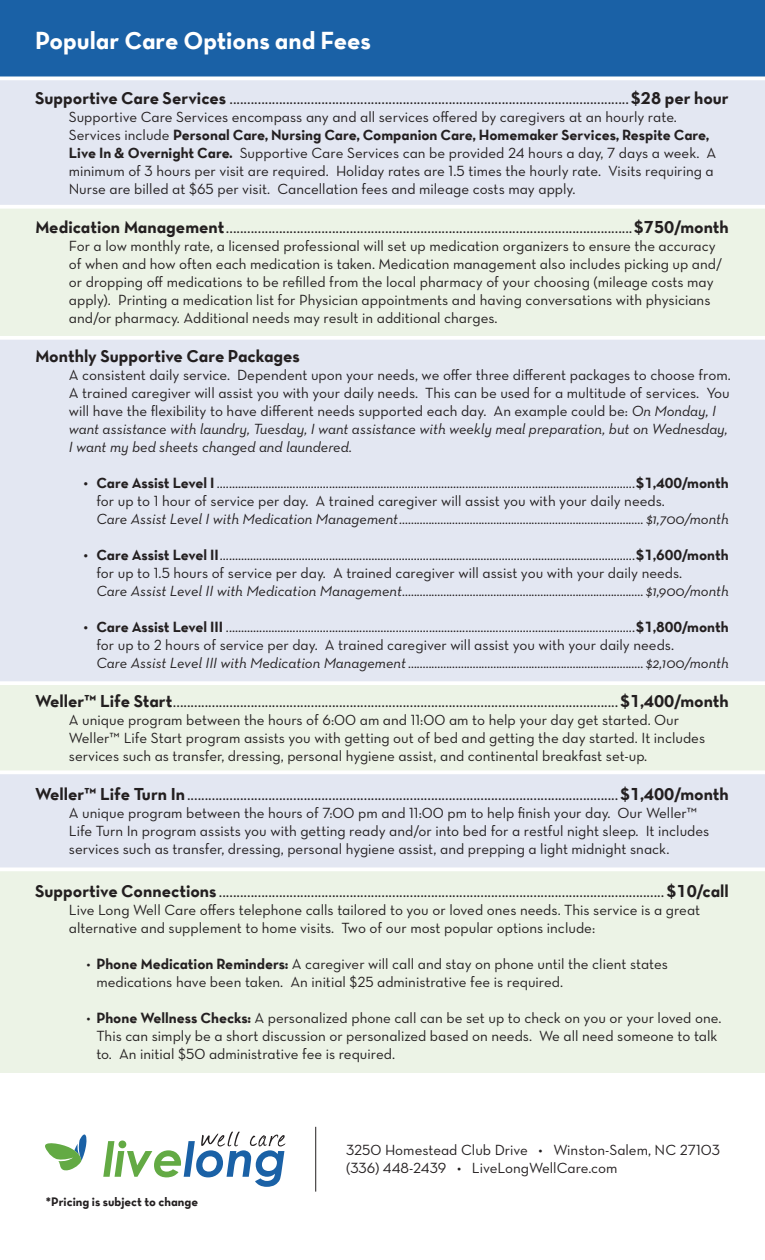
<style>
.page{position:relative;width:765px;height:1260px;background:#fff}
.page>*{position:absolute;margin:0;border:0;box-sizing:border-box;transform-origin:0 0}
.t1{font:25px "Neutra Text TF Bold Alt";color:#fff}
.t2{font:17.5px "Neutra Text Book Alt";color:#231f20}
.t3{font:17.5px "Neutra Text TF Bold Alt";color:#231f20}
.t4{font:15px/18px "Neutra Text Book Alt";color:#231f20}
.t5{font:italic 15px "Neutra Text";color:#231f20}
.t6{font:12.5px "Neutra Text TF Bold Alt";color:#231f20}
.s1{font-family:"Neutra Text TF Bold Alt"}
.s2{font-family:"Neutra Text";font-style:italic}
</style>
<div class="page">
<div style="left:0;top:209px;width:765px;height:127px;background:#ecf3e6"></div>
<div style="left:0;top:79px;width:765px;height:127px;background:#e3e7f2"></div>
<div style="left:0;top:0;width:765px;height:79px;background:#1a61a6"></div>
<div style="left:0;top:338px;width:765px;height:345px;background:#e3e7f2"></div>
<div style="left:0;top:683px;width:765px;height:90px;background:#ecf3e6"></div>
<div style="left:0;top:869px;width:765px;height:204px;background:#ecf3e6"></div>
<svg style="left:103px;top:1132px;width:182px;height:55px"></svg>
<svg style="left:45px;top:1134px;width:42px;height:37px"></svg>
<hr style="left:315px;top:1127px;width:1px;height:65px;background:#231f20">
<hr style="left:0;top:77px;width:765px;height:3px;background:#fff">
<hr style="left:0;top:336px;width:765px;height:4px;background:#fff">
<div style="left:0;top:772px;width:765px;height:97px;background:#e3e7f2"></div>
<hr style="left:0;top:205px;width:765px;height:4px;background:#fff">
<hr style="left:0;top:770px;width:765px;height:4px;background:#fff">
<hr style="left:0;top:868px;width:765px;height:3px;background:#fff">
<hr style="left:0;top:681px;width:765px;height:4px;background:#fff">
<p class="t1" style="left:35px;top:25px;width:338px">Popular Care Options and Fees</p>
<p class="t2" style="left:35px;top:87px;width:695px"><span class="s1">Supportive Care Services</span> .................................................................................................................<span class="s1">$28 per hour</span></p>
<p class="t4" style="left:69px;top:107px;width:649px">Supportive Care Services encompass any and all services offered by caregivers at an hourly rate.<br>Services include <span class="s1">Personal Care, Nursing Care, Companion Care, Homemaker Services, Respite Care, Live In &amp; Overnight Care.</span> Supportive Care Services can be provided 24 hours a day, 7 days a week. A minimum of 3 hours per visit are required. Holiday rates are 1.5 times the hourly rate. Visits requiring a Nurse are billed at $65 per visit. Cancellation fees and mileage costs may apply.</p>
<p class="t2" style="left:35px;top:216px;width:695px"><span class="s1">Medication Management</span>...................................................................................................................<span class="s1">$750/month</span></p>
<p class="t4" style="left:69px;top:236px;width:655px">For a low monthly rate, a licensed professional will set up medication organizers to ensure the accuracy of when and how often each medication is taken. Medication management also includes picking up and/ or dropping off medications to be refilled from the local pharmacy of your choosing (mileage costs may apply). Printing a medication list for Physician appointments and having conversations with physicians and/or pharmacy. Additional needs may result in additional charges.</p>
<p class="t3" style="left:35px;top:345px;width:266px">Monthly Supportive Care Packages</p>
<p class="t4" style="left:69px;top:365px;width:664px">A consistent daily service. Dependent upon your needs, we offer three different packages to choose from.<br>A trained caregiver will assist you with your daily needs. This can be used for a multitude of services. You will have the flexibility to have different needs supported each day. An example could be: <span class="s2">On Monday, I want assistance with laundry, Tuesday, I want assistance with weekly meal preparation, but on Wednesday, I want my bed sheets changed and laundered.</span></p>
<p class="t4" style="left:84px;top:473px;width:646px"><span class="s1">• Care Assist Level I</span> ..........................................................................................................................................<span class="s1">$1,400/month</span></p>
<p class="t4" style="left:96px;top:491px;width:570px">for up to 1 hour of service per day. A trained caregiver will assist you with your daily needs.</p>
<p class="t5" style="left:96px;top:509px;width:634px">Care Assist Level I with Medication Management................................................................................... $1,700/month</p>
<p class="t4" style="left:84px;top:545px;width:646px"><span class="s1">• Care Assist Level II</span>.........................................................................................................................................<span class="s1">$1,600/month</span></p>
<p class="t4" style="left:96px;top:563px;width:587px">for up to 1.5 hours of service per day. A trained caregiver will assist you with your daily needs.</p>
<p class="t5" style="left:96px;top:581px;width:634px">Care Assist Level II with Medication Management.................................................................................. $1,900/month</p>
<p class="t4" style="left:84px;top:617px;width:646px"><span class="s1">• Care Assist Level III</span> .......................................................................................................................................<span class="s1">$1,800/month</span></p>
<p class="t4" style="left:96px;top:635px;width:579px">for up to 2 hours of service per day. A trained caregiver will assist you with your daily needs.</p>
<p class="t5" style="left:96px;top:653px;width:634px">Care Assist Level III with Medication Management ................................................................................ $2,100/month</p>
<p class="t2" style="left:35px;top:690px;width:695px"><span class="s1">Weller™ Life Start</span>..............................................................................................................................<span class="s1">$1,400/month</span></p>
<p class="t4" style="left:69px;top:710px;width:638px">A unique program between the hours of 6:00 am and 11:00 am to help your day get started. Our<br>Weller™ Life Start program assists you with getting out of bed and getting the day started. It includes services such as transfer, dressing, personal hygiene assist, and continental breakfast set-up.</p>
<p class="t2" style="left:35px;top:783px;width:695px"><span class="s1">Weller™ Life Turn In</span>..........................................................................................................................<span class="s1">$1,400/month</span></p>
<p class="t4" style="left:69px;top:803px;width:642px">A unique program between the hours of 7:00 pm and 11:00 pm to help finish your day. Our Weller™<br>Life Turn In program assists you with getting ready and/or into bed for a restful night sleep. It includes services such as transfer, dressing, personal hygiene assist, and prepping a light midnight snack.</p>
<p class="t2" style="left:35px;top:881px;width:695px"><span class="s1">Supportive Connections</span> ..............................................................................................................................<span class="s1">$10/call</span></p>
<p class="t4" style="left:69px;top:901px;width:633px">Live Long Well Care offers telephone calls tailored to you or loved ones needs. This service is a great alternative and supplement to home visits. Two of our most popular options include:</p>
<p class="t4" style="left:96px;top:955px;width:573px;text-indent:-10px">• <span class="s1">Phone Medication Reminders:</span> A caregiver will call and stay on phone until the client states medications have been taken. An initial $25 administrative fee is required.</p>
<p class="t4" style="left:96px;top:1009px;width:627px;text-indent:-10px">• <span class="s1">Phone Wellness Checks:</span> A personalized phone call can be set up to check on you or your loved one.<br>This can simply be a short discussion or personalized based on needs. We all need someone to talk to. An initial $50 administrative fee is required.</p>
<p class="t6" style="left:46px;top:1194px;width:154px">*Pricing is subject to change</p>
<p class="t4" style="left:346px;top:1141px;width:375px">3250 Homestead Club Drive • Winston-Salem, NC 27103</p>
<p class="t4" style="left:346px;top:1159px;width:273px">(336) 448-2439 • LiveLongWellCare.com</p>
</div>
